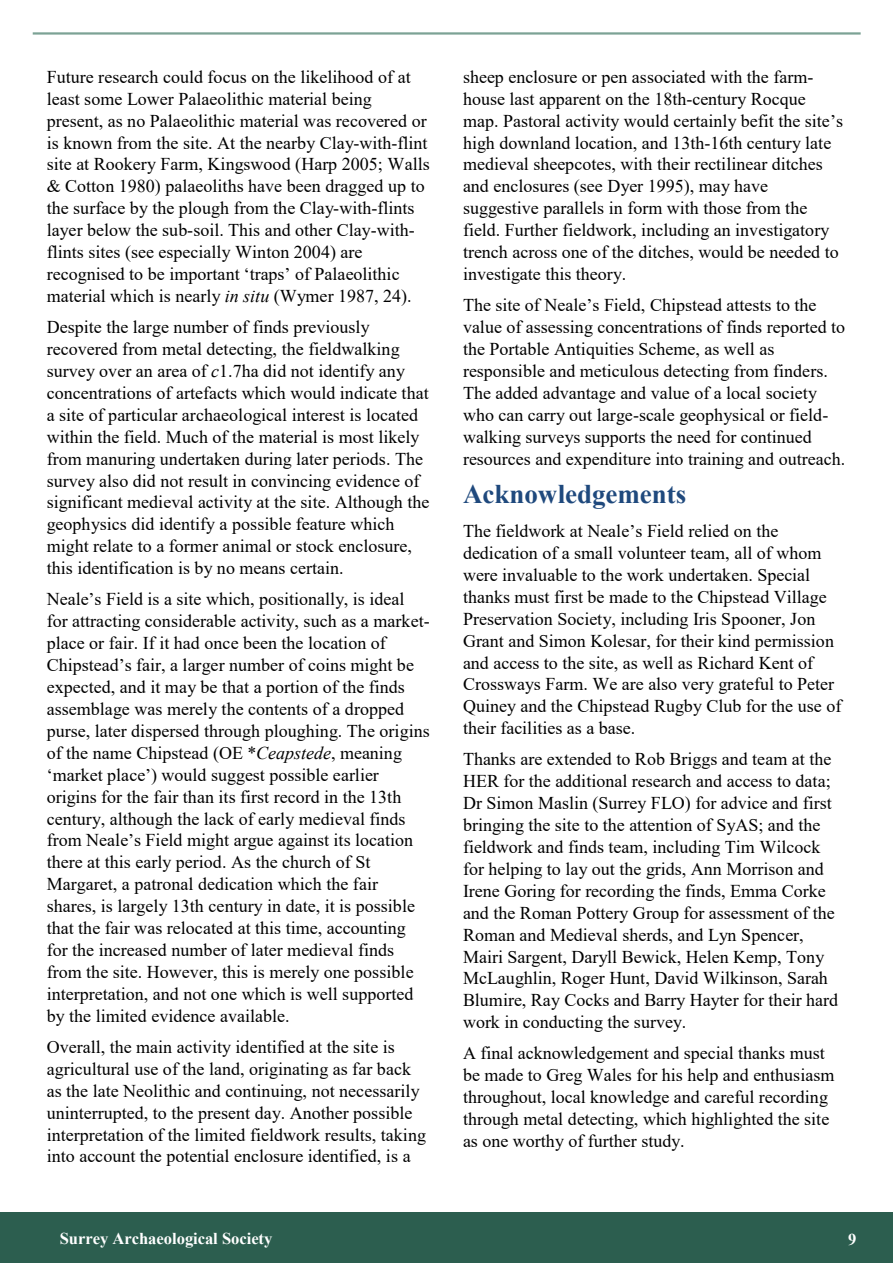
<style>
.page{position:relative;width:893px;height:1263px;background:#fff}
.page>*{position:absolute;margin:0;border:0;box-sizing:border-box;transform-origin:0 0}
.t1{font:700 27px "Times New Roman";color:#1f497d}
.t2{font:18px/21.9px "Times New Roman";color:#000}
.t3{font:700 16.5px "Times New Roman";color:#fff}
.s1{font-style:italic}
</style>
<div class="page">
<div style="left:0;top:1212px;width:893px;height:51px;background:#2c5e4f"></div>
<hr style="left:33px;top:32px;width:828px;height:3px;background:#7ca295">
<p class="t2" style="left:47px;top:65px;width:384px">Future research could focus on the likelihood of at least some Lower Palaeolithic material being present, as no Palaeolithic material was recovered or is known from the site. At the nearby Clay-with-flint site at Rookery Farm, Kingswood (Harp 2005; Walls &amp; Cotton 1980) palaeoliths have been dragged up to the surface by the plough from the Clay-with-flints layer below the sub-soil. This and other Clay-with&shy;flints sites (see especially Winton 2004) are recognised to be important ‘traps’ of Palaeolithic material which is nearly <span class="s1">in situ</span> (Wymer 1987, 24).</p>
<p class="t2" style="left:47px;top:315px;width:384px">Despite the large number of finds previously recovered from metal detecting, the fieldwalking survey over an area of <span class="s1">c</span>1.7ha did not identify any concentrations of artefacts which would indicate that a site of particular archaeological interest is located within the field. Much of the material is most likely from manuring undertaken during later periods. The survey also did not result in convincing evidence of significant medieval activity at the site. Although the geophysics did identify a possible feature which might relate to a former animal or stock enclosure, this identification is by no means certain.</p>
<p class="t2" style="left:47px;top:587px;width:384px">Neale’s Field is a site which, positionally, is ideal for attracting considerable activity, such as a market&shy;place or fair. If it had once been the location of Chipstead’s fair, a larger number of coins might be expected, and it may be that a portion of the finds assemblage was merely the contents of a dropped purse, later dispersed through ploughing. The origins of the name Chipstead (OE *<span class="s1">Ceapstede</span>, meaning ‘market place’) would suggest possible earlier origins for the fair than its first record in the 13th century, although the lack of early medieval finds from Neale’s Field might argue against its location there at this early period. As the church of St Margaret, a patronal dedication which the fair shares, is largely 13th century in date, it is possible that the fair was relocated at this time, accounting for the increased number of later medieval finds from the site. However, this is merely one possible interpretation, and not one which is well supported by the limited evidence available.</p>
<p class="t2" style="left:47px;top:1035px;width:381px">Overall, the main activity identified at the site is agricultural use of the land, originating as far back as the late Neolithic and continuing, not necessarily uninterrupted, to the present day. Another possible interpretation of the limited fieldwork results, taking into account the potential enclosure identified, is a</p>
<p class="t2" style="left:463px;top:65px;width:382px">sheep enclosure or pen associated with the farm&shy;house last apparent on the 18th-century Rocque map. Pastoral activity would certainly befit the site’s high downland location, and 13th-16th century late medieval sheepcotes, with their rectilinear ditches and enclosures (see Dyer 1995), may have suggestive parallels in form with those from the field. Further fieldwork, including an investigatory trench across one of the ditches, would be needed to investigate this theory.</p>
<p class="t2" style="left:463px;top:294px;width:384px">The site of Neale’s Field, Chipstead attests to the value of assessing concentrations of finds reported to the Portable Antiquities Scheme, as well as responsible and meticulous detecting from finders.<br>The added advantage and value of a local society who can carry out large-scale geophysical or field&shy;walking surveys supports the need for continued resources and expenditure into training and outreach.</p>
<h1 class="t1" style="left:463px;top:474px;width:225px">Acknowledgements</h1>
<p class="t2" style="left:463px;top:519px;width:380px">The fieldwork at Neale’s Field relied on the dedication of a small volunteer team, all of whom were invaluable to the work undertaken. Special thanks must first be made to the Chipstead Village Preservation Society, including Iris Spooner, Jon Grant and Simon Kolesar, for their kind permission and access to the site, as well as Richard Kent of Crossways Farm. We are also very grateful to Peter Quiney and the Chipstead Rugby Club for the use of their facilities as a base.</p>
<p class="t2" style="left:463px;top:748px;width:377px">Thanks are extended to Rob Briggs and team at the HER for the additional research and access to data; Dr Simon Maslin (Surrey FLO) for advice and first bringing the site to the attention of SyAS; and the fieldwork and finds team, including Tim Wilcock for helping to lay out the grids, Ann Morrison and Irene Goring for recording the finds, Emma Corke and the Roman Pottery Group for assessment of the Roman and Medieval sherds, and Lyn Spencer, Mairi Sargent, Daryll Bewick, Helen Kemp, Tony McLaughlin, Roger Hunt, David Wilkinson, Sarah Blumire, Ray Cocks and Barry Hayter for their hard work in conducting the survey.</p>
<p class="t2" style="left:463px;top:1042px;width:373px">A final acknowledgement and special thanks must be made to Greg Wales for his help and enthusiasm throughout, local knowledge and careful recording through metal detecting, which highlighted the site as one worthy of further study.</p>
<p class="t3" style="left:60px;top:1227px;width:214px">Surrey Archaeological Society</p>
<p class="t3" style="left:848px;top:1228px;width:10px">9</p>
</div>
